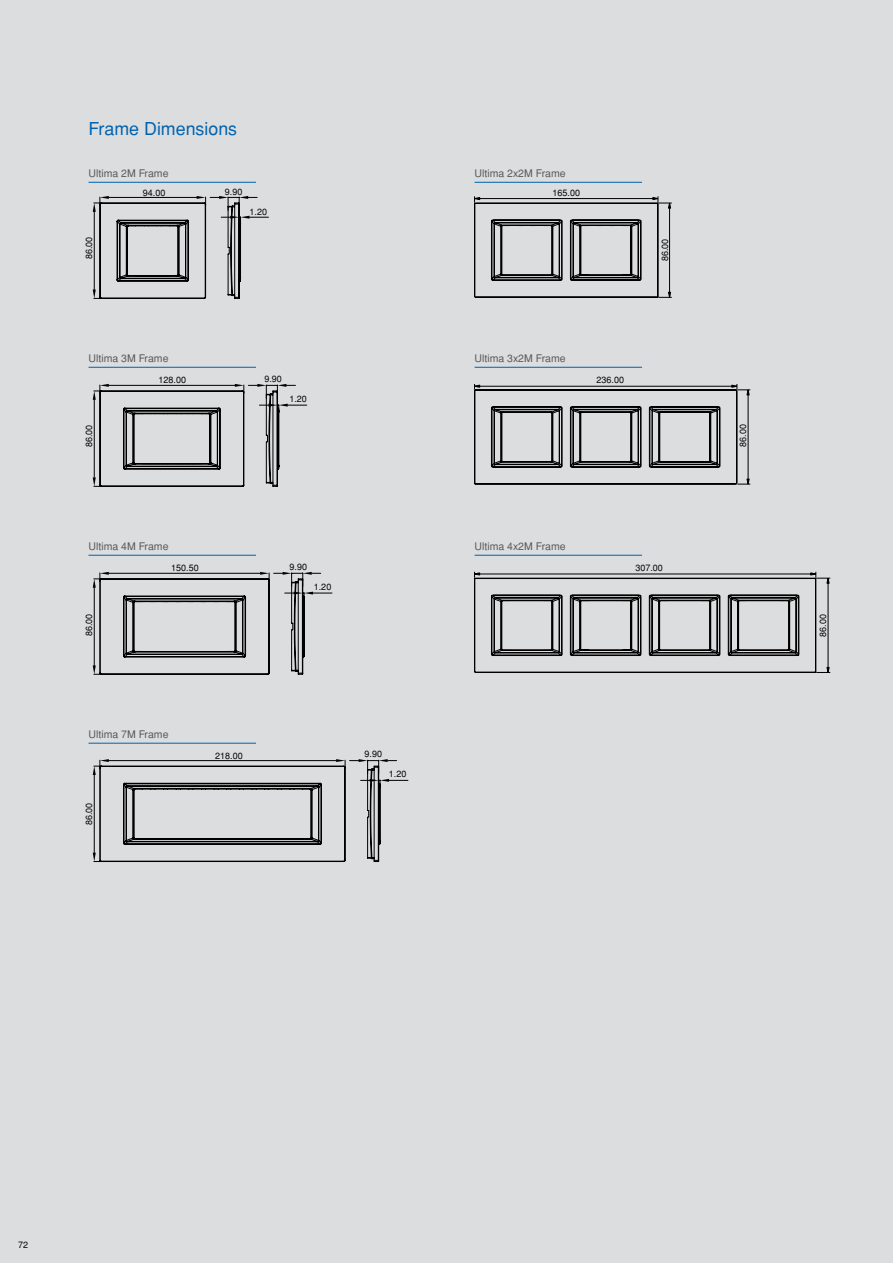
<style>
.page{position:relative;width:893px;height:1263px;background:#dcddde}
.page>*{position:absolute;margin:0;border:0;box-sizing:border-box;transform-origin:0 0}
.t1{font:17.85px "Helvetica Normal Tr";color:#0062af}
.t2{font:10.5px "Helvetica Normal Tr";color:#58595b}
.t3{font:9px "Helvetica Normal Tr";color:#000}
</style>
<div class="page">
<hr style="left:88px;top:182px;width:168px;height:1px;background:#0062af">
<hr style="left:88px;top:367px;width:168px;height:1px;background:#0062af">
<hr style="left:88px;top:555px;width:168px;height:1px;background:#0062af">
<hr style="left:88px;top:743px;width:168px;height:1px;background:#0062af">
<hr style="left:475px;top:182px;width:167px;height:1px;background:#0062af">
<hr style="left:475px;top:367px;width:167px;height:1px;background:#0062af">
<hr style="left:475px;top:555px;width:167px;height:1px;background:#0062af">
<svg style="left:93px;top:196px;width:175px;height:103px"></svg>
<svg style="left:93px;top:384px;width:214px;height:103px"></svg>
<svg style="left:93px;top:572px;width:239px;height:103px"></svg>
<svg style="left:93px;top:759px;width:315px;height:103px"></svg>
<svg style="left:474px;top:196px;width:198px;height:102px"></svg>
<svg style="left:474px;top:384px;width:277px;height:100px"></svg>
<svg style="left:474px;top:571px;width:357px;height:102px"></svg>
<h1 class="t1" style="left:88px;top:118px;width:150px">Frame Dimensions</h1>
<p class="t2" style="left:88px;top:167px;width:82px">Ultima 2M Frame</p>
<p class="t2" style="left:475px;top:167px;width:93px">Ultima 2x2M Frame</p>
<p class="t3" style="left:225px;top:186px;width:19px">9.90</p>
<p class="t3" style="left:143px;top:187px;width:24px">94.00</p>
<p class="t3" style="left:553px;top:187px;width:29px">165.00</p>
<p class="t3" style="left:84px;top:259px;width:24px;rotate:-90deg">86.00</p>
<p class="t3" style="left:249px;top:207px;width:19px">1.20</p>
<p class="t2" style="left:88px;top:352px;width:82px">Ultima 3M Frame</p>
<p class="t3" style="left:84px;top:447px;width:24px;rotate:-90deg">86.00</p>
<p class="t3" style="left:158px;top:374px;width:29px">128.00</p>
<p class="t3" style="left:264px;top:373px;width:19px">9.90</p>
<p class="t3" style="left:289px;top:394px;width:19px">1.20</p>
<p class="t2" style="left:475px;top:352px;width:93px">Ultima 3x2M Frame</p>
<p class="t3" style="left:597px;top:374px;width:29px">236.00</p>
<p class="t3" style="left:659px;top:261px;width:24px;rotate:-90deg">86.00</p>
<p class="t2" style="left:88px;top:540px;width:82px">Ultima 4M Frame</p>
<p class="t3" style="left:84px;top:636px;width:24px;rotate:-90deg">86.00</p>
<p class="t3" style="left:171px;top:562px;width:29px">150.50</p>
<p class="t2" style="left:88px;top:728px;width:82px">Ultima 7M Frame</p>
<p class="t3" style="left:84px;top:825px;width:24px;rotate:-90deg">86.00</p>
<p class="t3" style="left:215px;top:750px;width:29px">218.00</p>
<p class="t3" style="left:289px;top:561px;width:19px">9.90</p>
<p class="t3" style="left:314px;top:581px;width:19px">1.20</p>
<p class="t3" style="left:365px;top:748px;width:19px">9.90</p>
<p class="t3" style="left:389px;top:769px;width:19px">1.20</p>
<p class="t2" style="left:475px;top:540px;width:93px">Ultima 4x2M Frame</p>
<p class="t3" style="left:635px;top:562px;width:29px">307.00</p>
<p class="t3" style="left:738px;top:446px;width:24px;rotate:-90deg">86.00</p>
<p class="t3" style="left:818px;top:636px;width:24px;rotate:-90deg">86.00</p>
<p class="t3" style="left:18px;top:1239px;width:12px">72</p>
</div>
